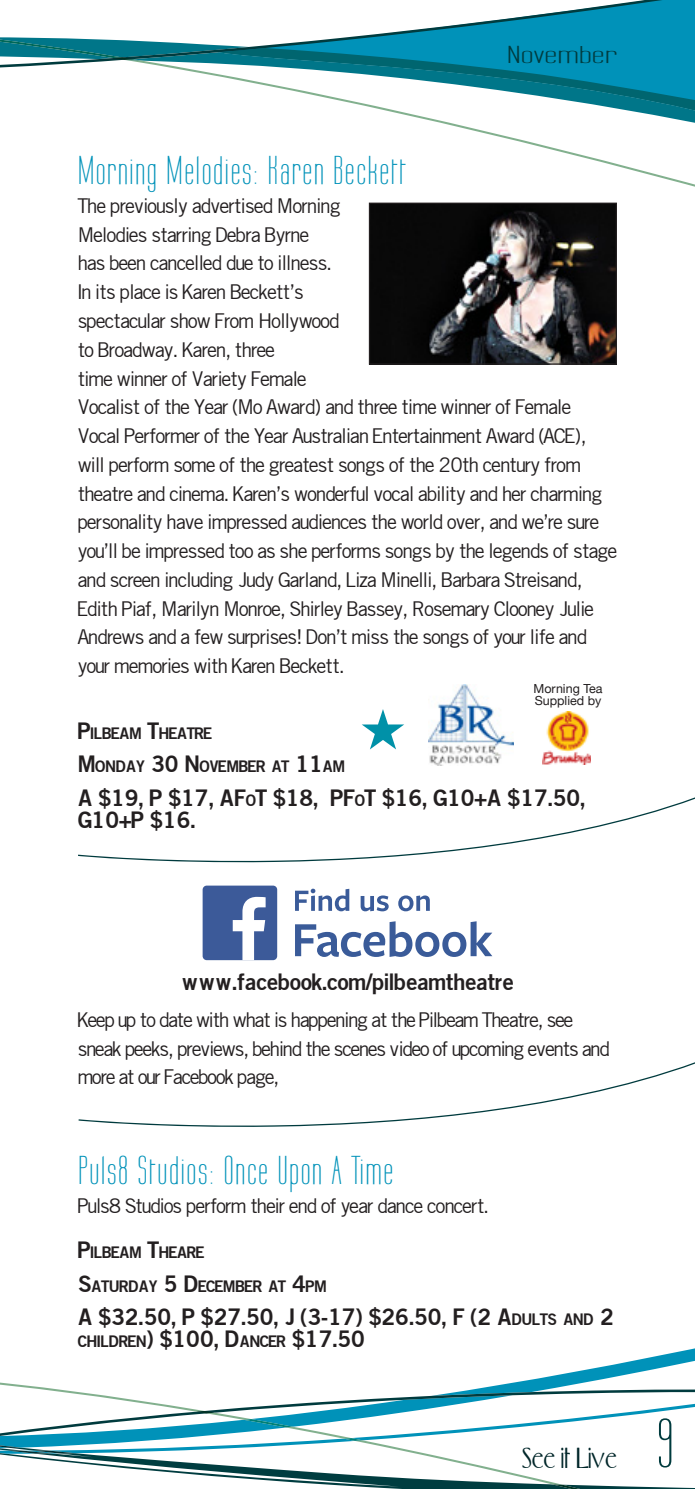
<style>
.page{position:relative;width:695px;height:1489px;background:#fff}
.page>*{position:absolute;margin:0;border:0;box-sizing:border-box;transform-origin:0 0}
.t1{font:60px "Labtop Underline";color:#003b3e}
.t2{font:35px "Labtop";letter-spacing:.05em;color:#0092b9}
.t3{font:25px "Toque Display S Si";color:#002629}
.t4{font:600 22.5px/22.5px "Commerce S Si";color:#231f20}
.t5{font:21.5px "Labtop";color:#003b3e;scale:2.22 1}
.t6{font:20px/28.8px "Commerce S Si";color:#231f20}
.t7{font:600 15.75px/33.2px "Commerce S Si";color:#231f20}
.t8{font:12.5px/12.5px "Helvetica Neue";color:#231f20}
.s1{font-size:22.5px}
.s2{font-size:15.75px}
</style>
<div class="page">
<svg style="left:350px;top:0;width:344px;height:37px;fill:#0092b9"></svg>
<svg style="left:424px;top:119px;width:270px;height:68px"></svg>
<svg style="left:0;top:37px;width:694px;height:82px"></svg>
<svg style="left:0;top:1453px;width:613px;height:35px"></svg>
<svg style="left:0;top:1348px;width:694px;height:105px"></svg>
<hr style="left:196px;top:1410px;width:18px;height:3px;background:#003123;border-radius:50%">
<svg style="left:78px;top:797px;width:616px;height:66px"></svg>
<svg style="left:79px;top:1062px;width:615px;height:65px"></svg>
<img style="left:369px;top:202px;width:248px;height:163px">
<img style="left:542px;top:711px;width:48px;height:53px">
<svg style="left:362px;top:709px;width:42px;height:40px"></svg>
<img style="left:428px;top:685px;width:85px;height:80px">
<svg style="left:295px;top:888px;width:54px;height:23px"></svg>
<svg style="left:360px;top:895px;width:28px;height:16px"></svg>
<svg style="left:398px;top:895px;width:32px;height:16px"></svg>
<svg style="left:295px;top:921px;width:197px;height:36px"></svg>
<div style="left:202px;top:885px;width:75px;height:75px;background:#3c5a99;border-radius:4px"></div>
<svg style="left:233px;top:896px;width:32px;height:64px"></svg>
<p class="t5" style="left:507px;top:41px;width:51px">November</p>
<h2 class="t2" style="left:78px;top:149px;width:329px">Morning Melodies: Karen Beckett</h2>
<p class="t6" style="left:78px;top:191px;width:540px">The previously advertised Morning<br>Melodies starring Debra Byrne<br>has been cancelled due to illness.<br>In its place is Karen Beckett’s<br>spectacular show From Hollywood<br>to Broadway. Karen, three<br>time winner of Variety Female<br>Vocalist of the Year (Mo Award) and three time winner of Female Vocal Performer of the Year Australian Entertainment Award (ACE), will perform some of the greatest songs of the 20th century from theatre and cinema. Karen’s wonderful vocal ability and her charming personality have impressed audiences the world over, and we’re sure you’ll be impressed too as she performs songs by the legends of stage and screen including Judy Garland, Liza Minelli, Barbara Streisand, Edith Piaf, Marilyn Monroe, Shirley Bassey, Rosemary Clooney Julie Andrews and a few surprises! Don’t miss the songs of your life and your memories with Karen Beckett.</p>
<p class="t8" style="left:533px;top:682px;width:70px">Morning Tea<br>Supplied by</p>
<p class="t7" style="left:78px;top:716px;width:268px"><span class="s1">P</span>ILBEAM <span class="s1">T</span>HEATRE<br><span class="s1">M</span>ONDAY <span class="s1">30 N</span>OVEMBER AT <span class="s1">11</span>AM</p>
<p class="t4" style="left:78px;top:785px;width:508px">A $19, P $17, AF<span class="s2">O</span>T $18, PF<span class="s2">O</span>T $16, G10+A $17.50,<br>G10+P $16.</p>
<p class="t4" style="left:181px;top:970px;width:333px">www.facebook.com/pilbeamtheatre</p>
<p class="t6" style="left:78px;top:1005px;width:533px">Keep up to date with what is happening at the Pilbeam Theatre, see sneak peeks, previews, behind the scenes video of upcoming events and more at our Facebook page,</p>
<h2 class="t2" style="left:78px;top:1148px;width:316px">Puls8 Studios: Once Upon A Time</h2>
<p class="t6" style="left:78px;top:1190px;width:412px">Puls8 Studios perform their end of year dance concert.</p>
<p class="t7" style="left:78px;top:1235px;width:250px"><span class="s1">P</span>ILBEAM <span class="s1">T</span>HEARE<br><span class="s1">S</span>ATURDAY <span class="s1">5 D</span>ECEMBER AT <span class="s1">4</span>PM</p>
<p class="t4" style="left:78px;top:1304px;width:537px">A $32.50, P $27.50, J (3-17) $26.50, F (2 A<span class="s2">DULTS AND</span> 2</p>
<p class="t7" style="left:78px;top:1324px;width:288px">CHILDREN<span class="s1">) $100, D</span>ANCER <span class="s1">$17.50</span></p>
<p class="t3" style="left:522px;top:1447px;width:96px">See it Live</p>
<h1 class="t1" style="left:656px;top:1406px;width:19px">9</h1>
</div>
